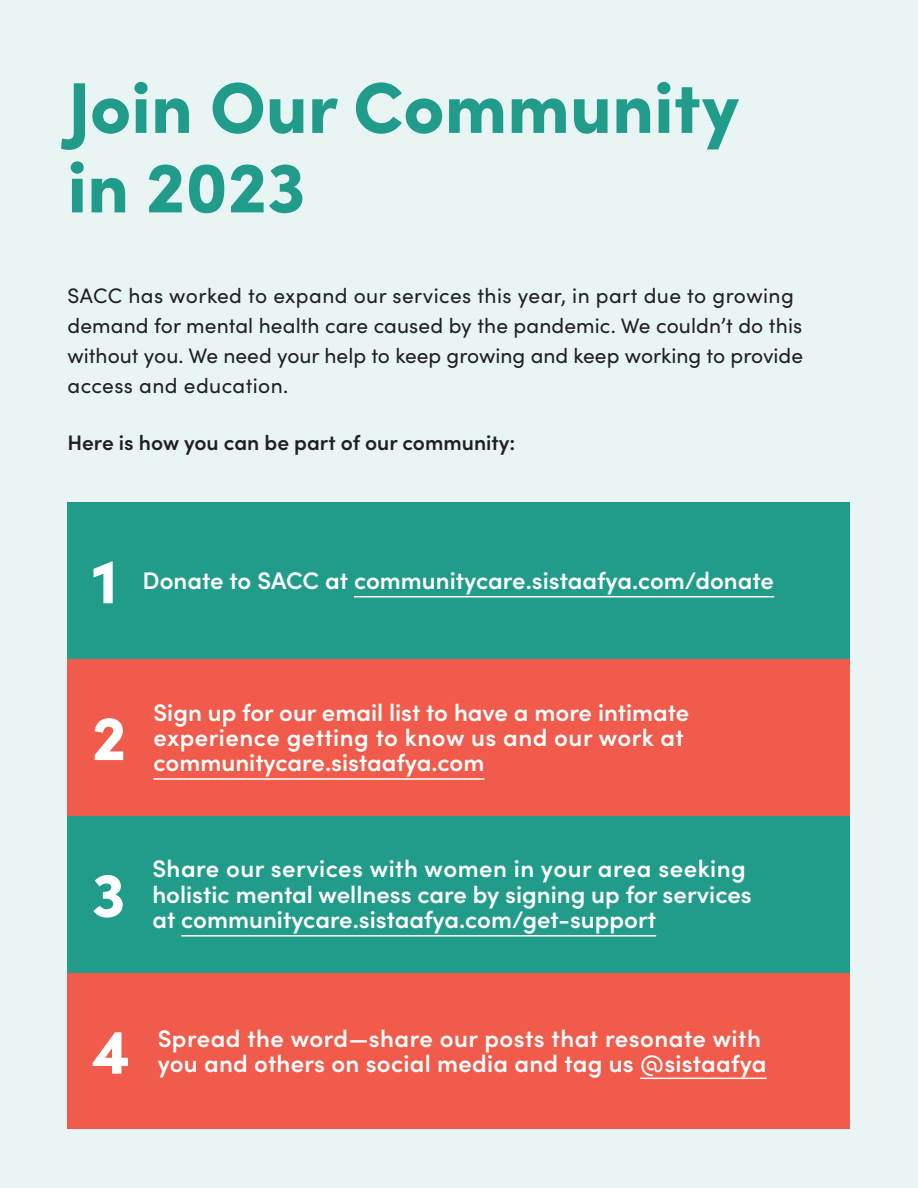
<style>
.page{position:relative;width:918px;height:1188px;background:#e9f5f5}
.page>*{position:absolute;margin:0;border:0;box-sizing:border-box;transform-origin:0 0}
.t1{font:900 72px/79.5px "Sofia Pro";color:#229c8a}
.t2{font:900 63px "Sofia Pro";color:#fff}
.t3{font:600 24px/25.5px "Sofia Pro";color:#fff}
.t4{font:21px/30px "Sofia Pro";letter-spacing:.005em;color:#231f20}
.t5{font:600 21px "Sofia Pro";color:#231f20}
</style>
<div class="page">
<div style="left:68px;top:502px;width:782px;height:157px;background:#229c8a"></div>
<div style="left:68px;top:659px;width:782px;height:157px;background:#f15b4b"></div>
<div style="left:68px;top:973px;width:782px;height:156px;background:#f15b4b"></div>
<div style="left:68px;top:816px;width:782px;height:157px;background:#229c8a"></div>
<hr style="left:354px;top:596px;width:420px;height:1px;background:#fff">
<hr style="left:181px;top:935px;width:475px;height:2px;background:#fff">
<hr style="left:153px;top:778px;width:331px;height:2px;background:#fff">
<hr style="left:640px;top:1078px;width:127px;height:1px;background:#fff">
<h1 class="t1" style="left:68px;top:61px;width:673px">Join Our Community in 2023</h1>
<p class="t4" style="left:68px;top:280px;width:737px">SACC has worked to expand our services this year, in part due to growing demand for mental health care caused by the pandemic. We couldn’t do this without you. We need your help to keep growing and keep working to provide access and education.</p>
<p class="t5" style="left:68px;top:427px;width:449px">Here is how you can be part of our community:</p>
<h2 class="t2" style="left:92px;top:532px;width:27px">1</h2>
<p class="t3" style="left:143px;top:566px;width:633px">Donate to SACC at communitycare.sistaafya.com/donate</p>
<h2 class="t2" style="left:92px;top:688px;width:36px">2</h2>
<p class="t3" style="left:153px;top:698px;width:538px">Sign up for our email list to have a more intimate experience getting to know us and our work at communitycare.sistaafya.com</p>
<h2 class="t2" style="left:92px;top:845px;width:35px">3</h2>
<p class="t3" style="left:152px;top:854px;width:601px">Share our services with women in your area seeking holistic mental wellness care by signing up for services at communitycare.sistaafya.com/get-support</p>
<h2 class="t2" style="left:92px;top:1002px;width:40px">4</h2>
<p class="t3" style="left:158px;top:1024px;width:610px">Spread the word—share our posts that resonate with you and others on social media and tag us @sistaafya</p>
</div>
